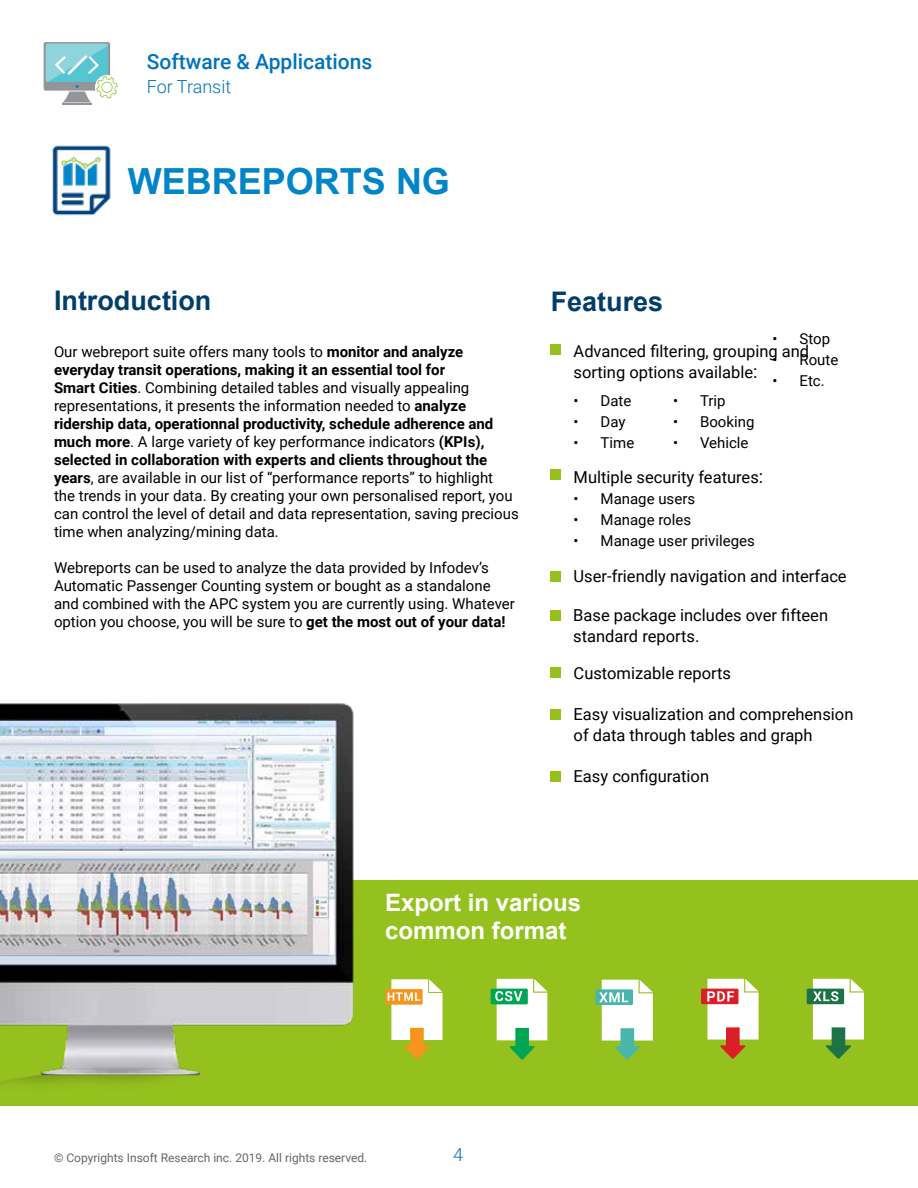
<style>
.page{position:relative;width:918px;height:1188px;background:#fff}
.page>*{position:absolute;margin:0;border:0;box-sizing:border-box;transform-origin:0 0}
.t1{font:700 36px "Arial";color:#0085c8}
.t2{font:700 27px "Arial";color:#003e6a}
.t3{font:700 24px/28.8px "Arial";color:#fff}
.t4{font:500 21px "Roboto";color:#0073bc}
.t5{font:300 18px "Roboto";color:#0073bc}
.t6{font:16.5px/21px "Roboto";color:#000}
.t7{font:15px/18px "Roboto";color:#000}
.t8{font:12px "Roboto";color:#666}
.s1{font-weight:700}
.s2{font-size:18px}
</style>
<div class="page">
<hr style="left:62px;top:103px;width:30px;height:2px;background:#939598">
<svg style="left:44px;top:42px;width:74px;height:61px"></svg>
<div style="left:0;top:880px;width:918px;height:226px;background:#95c11f"></div>
<svg style="left:385px;top:989px;width:38px;height:16px"></svg>
<svg style="left:388px;top:979px;width:55px;height:80px"></svg>
<div style="left:491px;top:989px;width:37px;height:15px;background:#00a651"></div>
<svg style="left:495px;top:979px;width:52px;height:81px"></svg>
<div style="left:807px;top:989px;width:37px;height:15px;background:#1d7345"></div>
<svg style="left:813px;top:979px;width:51px;height:80px"></svg>
<div style="left:596px;top:989px;width:37px;height:16px;background:#49b6ac"></div>
<svg style="left:599px;top:980px;width:54px;height:80px"></svg>
<div style="left:701px;top:989px;width:38px;height:15px;background:#dc1f26"></div>
<svg style="left:707px;top:979px;width:52px;height:80px"></svg>
<img style="left:0;top:703px;width:354px;height:381px">
<img style="left:52px;top:145px;width:59px;height:71px">
<div style="left:551px;top:345px;width:10px;height:10px;background:#95c11f"></div>
<div style="left:551px;top:470px;width:10px;height:10px;background:#95c11f"></div>
<div style="left:551px;top:572px;width:10px;height:10px;background:#95c11f"></div>
<div style="left:550px;top:611px;width:11px;height:10px;background:#95c11f"></div>
<div style="left:551px;top:668px;width:10px;height:10px;background:#95c11f"></div>
<div style="left:551px;top:709px;width:10px;height:10px;background:#95c11f"></div>
<div style="left:551px;top:772px;width:10px;height:10px;background:#95c11f"></div>
<h3 class="t4" style="left:147px;top:47px;width:227px">Software &amp; Applications</h3>
<p class="t5" style="left:147px;top:74px;width:86px">For Transit</p>
<h1 class="t1" style="left:128px;top:156px;width:324px">WEBREPORTS NG</h1>
<h2 class="t2" style="left:54px;top:282px;width:159px">Introduction</h2>
<p class="t7" style="left:54px;top:342px;width:466px">Our webreport suite offers many tools to <span class="s1">monitor and analyze everyday transit operations, making it an essential tool for<br>Smart Cities</span>. Combining detailed tables and visually appealing representations, it presents the information needed to <span class="s1">analyze ridership data, operationnal productivity, schedule adherence and much more</span>. A large variety of key performance indicators <span class="s1">(KPIs), selected in collaboration with experts and clients throughout the years</span>, are available in our list of “performance reports” to highlight<br>the trends in your data. By creating your own personalised report, you can control the level of detail and data representation, saving precious time when analyzing/mining data.</p>
<p class="t7" style="left:54px;top:558px;width:462px">Webreports can be used to analyze the data provided by Infodev’s Automatic Passenger Counting system or bought as a standalone and combined with the APC system you are currently using. Whatever option you choose, you will be sure to <span class="s1">get the most out of your data!</span></p>
<h2 class="t2" style="left:551px;top:283px;width:114px">Features</h2>
<p class="t7" style="left:772px;top:329px;width:59px">• Stop</p>
<p class="t7" style="left:772px;top:350px;width:67px">• Route</p>
<p class="t7" style="left:772px;top:371px;width:54px">• Etc.</p>
<p class="t6" style="left:574px;top:340px;width:237px">Advanced filtering, grouping and sorting options available<span class="s2">:</span></p>
<p class="t7" style="left:574px;top:391px;width:59px">• Date</p>
<p class="t7" style="left:574px;top:412px;width:53px">• Day</p>
<p class="t7" style="left:574px;top:433px;width:62px">• Time</p>
<p class="t7" style="left:673px;top:391px;width:54px">• Trip</p>
<p class="t7" style="left:673px;top:412px;width:83px">• Booking</p>
<p class="t7" style="left:673px;top:433px;width:77px">• Vehicle</p>
<p class="t6" style="left:574px;top:466px;width:191px">Multiple security features<span class="s2">:</span></p>
<p class="t7" style="left:574px;top:489px;width:123px">• Manage users</p>
<p class="t7" style="left:574px;top:510px;width:119px">• Manage roles</p>
<p class="t7" style="left:574px;top:531px;width:183px">• Manage user privileges</p>
<p class="t6" style="left:574px;top:565px;width:275px">User-friendly navigation and interface</p>
<p class="t6" style="left:573px;top:604px;width:256px">Base package includes over fifteen standard reports.</p>
<p class="t6" style="left:574px;top:662px;width:159px">Customizable reports</p>
<p class="t6" style="left:574px;top:703px;width:281px">Easy visualization and comprehension of data through tables and graph</p>
<p class="t6" style="left:574px;top:765px;width:137px">Easy configuration</p>
<h3 class="t3" style="left:385px;top:888px;width:198px">Export in various common format</h3>
<p class="t8" style="left:54px;top:1149px;width:315px">© Copyrights Insoft Research inc. 2019. All rights reserved.</p>
<p class="t5" style="left:453px;top:1142px;width:11px">4</p>
</div>
